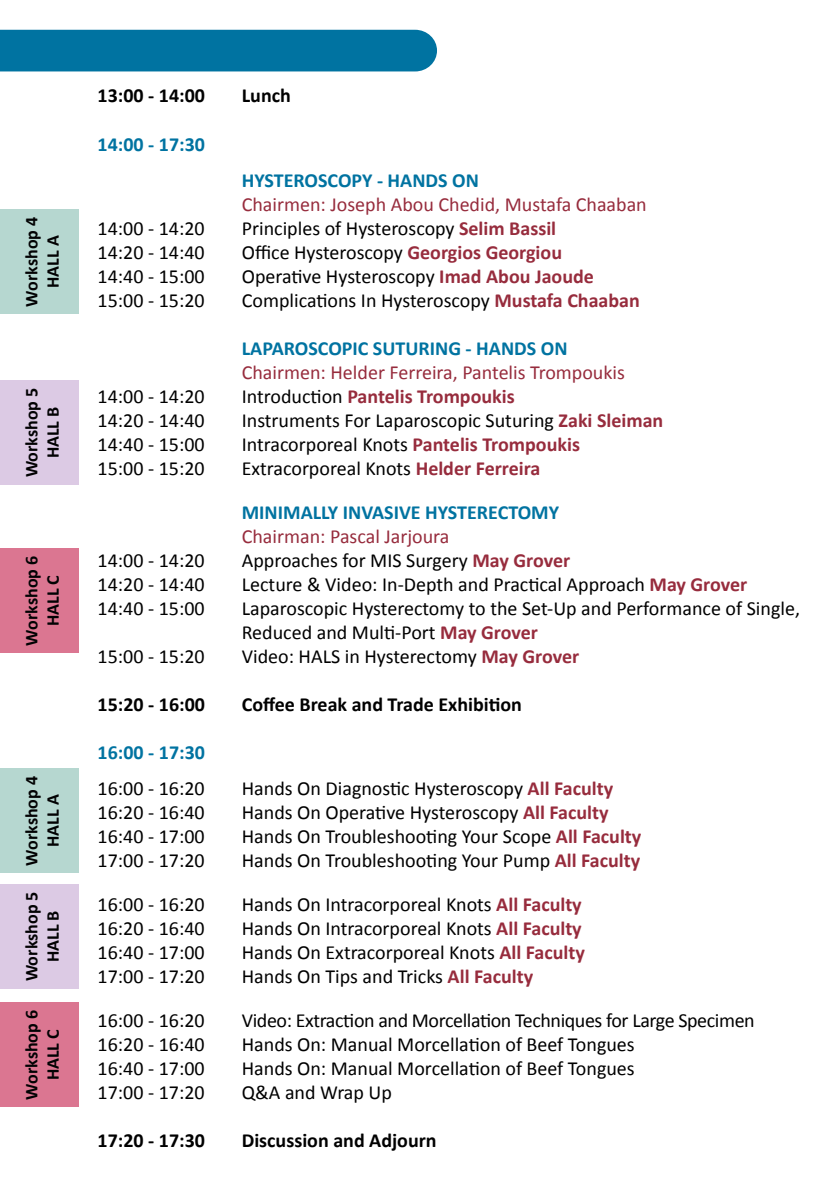
<style>
.page{position:relative;width:840px;height:1191px;background:#fff}
.page>*{position:absolute;margin:0;border:0;box-sizing:border-box;transform-origin:0 0}
.t1{font:20px/24px "Calibri";color:#000}
.t2{font:20px "Calibri";color:#972c3d}
.t3{font:700 20px "Calibri";color:#0073a1}
.t4{font:700 20px "Calibri";color:#000}
.t5{font:20px "Calibri";letter-spacing:-.02em;color:#000}
.t6{font:700 20px "Calibri";color:#972c3d}
.t7{font:700 18px/21.6px "Calibri";color:#020203;text-align:center}
.s1{font-weight:700;color:#972c3d}
.s2{font-weight:400;color:#000}
</style>
<div class="page">
<div style="left:0;top:30px;width:437px;height:41px;background:#0073a1"></div>
<div style="left:0;top:209px;width:78px;height:105px;background:#b6d7d0"></div>
<div style="left:0;top:768px;width:78px;height:105px;background:#b6d7d0"></div>
<div style="left:0;top:380px;width:78px;height:105px;background:#dccae4"></div>
<div style="left:0;top:884px;width:78px;height:104px;background:#dccae4"></div>
<div style="left:0;top:548px;width:78px;height:105px;background:#db7691"></div>
<div style="left:0;top:1002px;width:78px;height:105px;background:#db7691"></div>
<p class="t7" style="left:21px;top:306px;width:91px;rotate:-90deg">Workshop 4<br>HALL A</p>
<p class="t7" style="left:21px;top:477px;width:91px;rotate:-90deg">Workshop 5<br>HALL B</p>
<p class="t7" style="left:21px;top:645px;width:91px;rotate:-90deg">Workshop 6<br>HALL C</p>
<p class="t7" style="left:21px;top:865px;width:91px;rotate:-90deg">Workshop 4<br>HALL A</p>
<p class="t7" style="left:21px;top:981px;width:91px;rotate:-90deg">Workshop 5<br>HALL B</p>
<p class="t7" style="left:21px;top:1099px;width:91px;rotate:-90deg">Workshop 6<br>HALL C</p>
<p class="t4" style="left:98px;top:83px;width:109px">13:00 - 14:00</p>
<p class="t4" style="left:242px;top:83px;width:51px">Lunch</p>
<p class="t3" style="left:98px;top:131px;width:109px">14:00 - 17:30</p>
<p class="t3" style="left:242px;top:167px;width:238px">HYSTEROSCOPY - HANDS ON</p>
<p class="t2" style="left:242px;top:191px;width:406px">Chairmen: Joseph Abou Chedid, Mustafa Chaaban</p>
<p class="t1" style="left:98px;top:216px;width:109px">14:00 - 14:20</p>
<p class="t1" style="left:242px;top:216px;width:316px">Principles of Hysteroscopy <span class="s1">Selim Bassil</span></p>
<p class="t1" style="left:98px;top:240px;width:109px">14:20 - 14:40</p>
<p class="t1" style="left:242px;top:240px;width:321px">Office Hysteroscopy <span class="s1">Georgios Georgiou</span></p>
<p class="t1" style="left:98px;top:264px;width:109px">14:40 - 15:00</p>
<p class="t1" style="left:242px;top:264px;width:353px">Operative Hysteroscopy <span class="s1">Imad Abou Jaoude</span></p>
<p class="t1" style="left:98px;top:288px;width:109px">15:00 - 15:20</p>
<p class="t1" style="left:242px;top:288px;width:399px">Complications In Hysteroscopy <span class="s1">Mustafa Chaaban</span></p>
<p class="t3" style="left:242px;top:335px;width:327px">LAPAROSCOPIC SUTURING - HANDS ON</p>
<p class="t2" style="left:242px;top:359px;width:384px">Chairmen: Helder Ferreira, Pantelis Trompoukis</p>
<p class="t1" style="left:98px;top:384px;width:109px">14:00 - 14:20</p>
<p class="t6" style="left:242px;top:383px;width:274px"><span class="s2">Introduction</span> Pantelis Trompoukis</p>
<p class="t1" style="left:98px;top:408px;width:109px">14:20 - 14:40</p>
<p class="t1" style="left:242px;top:408px;width:423px">Instruments For Laparoscopic Suturing <span class="s1">Zaki Sleiman</span></p>
<p class="t1" style="left:98px;top:432px;width:109px">14:40 - 15:00</p>
<p class="t1" style="left:242px;top:432px;width:339px">Intracorporeal Knots <span class="s1">Pantelis Trompoukis</span></p>
<p class="t1" style="left:98px;top:456px;width:109px">15:00 - 15:20</p>
<p class="t1" style="left:242px;top:456px;width:300px">Extracorporeal Knots <span class="s1">Helder Ferreira</span></p>
<p class="t3" style="left:242px;top:499px;width:319px">MINIMALLY INVASIVE HYSTERECTOMY</p>
<p class="t2" style="left:242px;top:523px;width:209px">Chairman: Pascal Jarjoura</p>
<p class="t1" style="left:98px;top:548px;width:109px">14:00 - 14:20</p>
<p class="t1" style="left:242px;top:548px;width:330px">Approaches for MIS Surgery <span class="s1">May Grover</span></p>
<p class="t1" style="left:98px;top:572px;width:109px">14:20 - 14:40</p>
<p class="t1" style="left:242px;top:572px;width:507px">Lecture &amp; Video: In-Depth and Practical Approach <span class="s1">May Grover</span></p>
<p class="t1" style="left:98px;top:596px;width:109px">14:40 - 15:00</p>
<p class="t1" style="left:242px;top:596px;width:559px">Laparoscopic Hysterectomy to the Set-Up and Performance of Single,<br>Reduced and Multi-Port <span class="s1">May Grover</span></p>
<p class="t1" style="left:98px;top:644px;width:109px">15:00 - 15:20</p>
<p class="t1" style="left:242px;top:644px;width:339px">Video: HALS in Hysterectomy <span class="s1">May Grover</span></p>
<p class="t4" style="left:98px;top:691px;width:109px">15:20 - 16:00</p>
<p class="t4" style="left:242px;top:691px;width:281px">Coffee Break and Trade Exhibition</p>
<p class="t3" style="left:98px;top:739px;width:109px">16:00 - 17:30</p>
<p class="t1" style="left:98px;top:776px;width:109px">16:00 - 16:20</p>
<p class="t1" style="left:242px;top:776px;width:372px">Hands On Diagnostic Hysteroscopy <span class="s1">All Faculty</span></p>
<p class="t1" style="left:98px;top:800px;width:109px">16:20 - 16:40</p>
<p class="t1" style="left:242px;top:800px;width:368px">Hands On Operative Hysteroscopy <span class="s1">All Faculty</span></p>
<p class="t1" style="left:98px;top:824px;width:109px">16:40 - 17:00</p>
<p class="t1" style="left:242px;top:824px;width:401px">Hands On Troubleshooting Your Scope <span class="s1">All Faculty</span></p>
<p class="t1" style="left:98px;top:848px;width:109px">17:00 - 17:20</p>
<p class="t1" style="left:242px;top:848px;width:399px">Hands On Troubleshooting Your Pump <span class="s1">All Faculty</span></p>
<p class="t1" style="left:97px;top:892px;width:109px">16:00 - 16:20</p>
<p class="t1" style="left:241px;top:892px;width:341px">Hands On Intracorporeal Knots <span class="s1">All Faculty</span></p>
<p class="t1" style="left:97px;top:916px;width:109px">16:20 - 16:40</p>
<p class="t1" style="left:241px;top:916px;width:341px">Hands On Intracorporeal Knots <span class="s1">All Faculty</span></p>
<p class="t1" style="left:97px;top:940px;width:109px">16:40 - 17:00</p>
<p class="t1" style="left:241px;top:940px;width:344px">Hands On Extracorporeal Knots <span class="s1">All Faculty</span></p>
<p class="t1" style="left:97px;top:964px;width:109px">17:00 - 17:20</p>
<p class="t1" style="left:241px;top:964px;width:293px">Hands On Tips and Tricks <span class="s1">All Faculty</span></p>
<p class="t1" style="left:97px;top:1008px;width:108px">16:00 - 16:20</p>
<p class="t5" style="left:241px;top:1007px;width:514px">Video: Extraction and Morcellation Techniques for Large Specimen</p>
<p class="t1" style="left:97px;top:1032px;width:109px">16:20 - 16:40</p>
<p class="t1" style="left:241px;top:1032px;width:394px">Hands On: Manual Morcellation of Beef Tongues</p>
<p class="t1" style="left:97px;top:1056px;width:109px">16:40 - 17:00</p>
<p class="t1" style="left:241px;top:1056px;width:394px">Hands On: Manual Morcellation of Beef Tongues</p>
<p class="t1" style="left:97px;top:1080px;width:109px">17:00 - 17:20</p>
<p class="t1" style="left:241px;top:1080px;width:152px">Q&amp;A and Wrap Up</p>
<p class="t4" style="left:97px;top:1127px;width:109px">17:20 - 17:30</p>
<p class="t4" style="left:241px;top:1127px;width:196px">Discussion and Adjourn</p>
</div>
